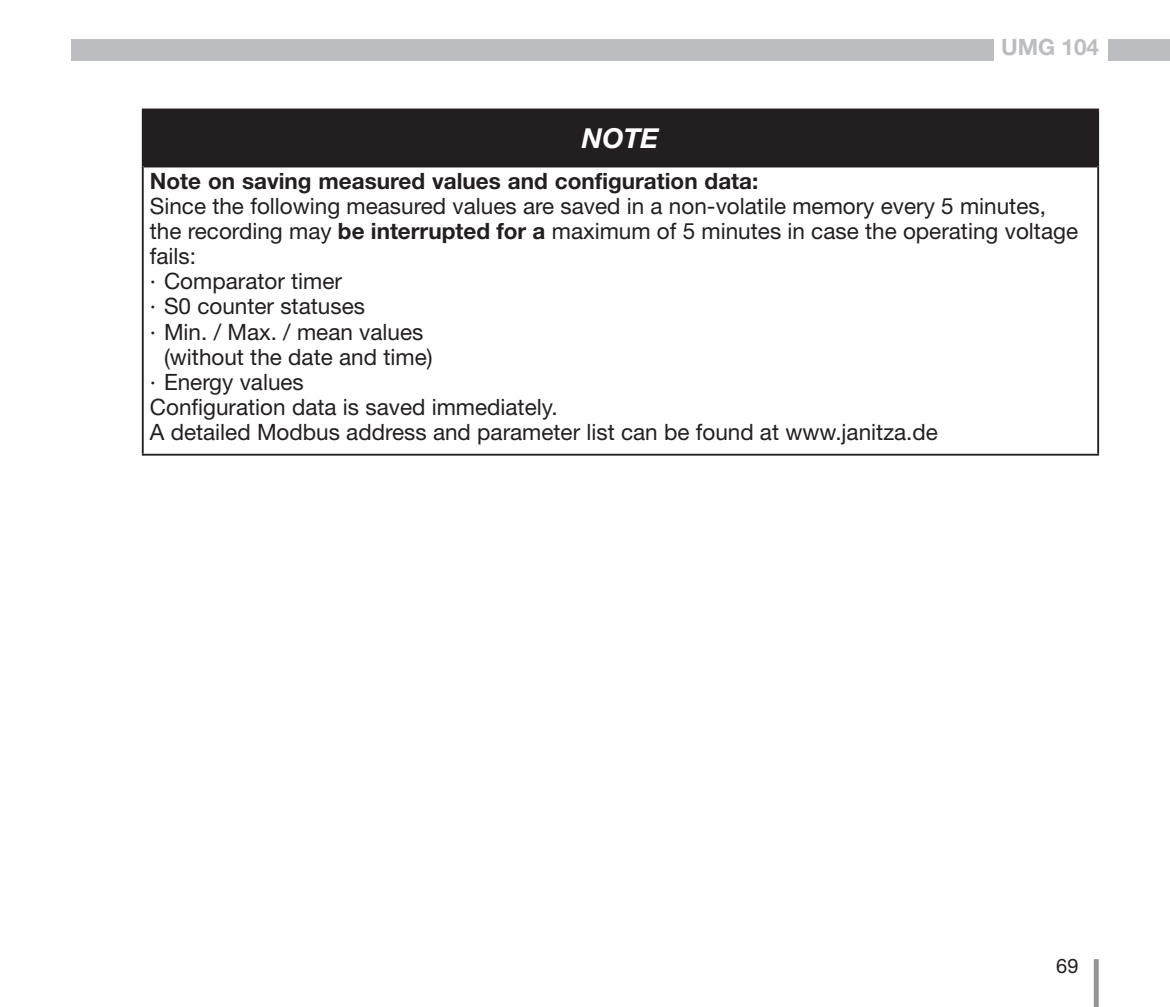
<style>
.page{position:relative;width:1170px;height:1007px;background:#fff}
.page>*{position:absolute;margin:0;border:0;box-sizing:border-box;transform-origin:0 0}
._18_12pt_Signalwort{font:italic 700 27.5px "Helvetica Neue LT Pro";color:#fff}
._18_10pt_Linksbuendi{font:22.5px/25px "Helvetica Neue LT Pro";color:#231f20}
._8_Blocksatz-Text{font:700 22.5px "Helvetica Neue LT Pro";color:#231f20}
.t1{font:700 22.5px "Helvetica Neue LT Pro";color:#bcbdc0}
.t2{font:20px "Helvetica Neue LT Pro";color:#231f20}
.s1{font-weight:700}
</style>
<div class="page">
<div style="left:1093px;top:958px;width:5px;height:48px;background:#939598"></div>
<div style="left:1107px;top:39px;width:62px;height:21px;background:#bcbdc0"></div>
<div style="left:71px;top:39px;width:922px;height:21px;background:#bcbdc0"></div>
<div style="left:143px;top:109px;width:955px;height:57px;background:#231f20"></div>
<hr style="left:142px;top:166px;width:2px;height:287px;background:#231f20">
<hr style="left:1097px;top:166px;width:1px;height:287px;background:#231f20">
<hr style="left:142px;top:453px;width:956px;height:2px;background:#231f20">
<hr style="left:142px;top:108px;width:956px;height:2px;background:#231f20">
<hr style="left:142px;top:110px;width:2px;height:56px;background:#231f20">
<hr style="left:144px;top:165px;width:953px;height:2px;background:#231f20">
<p class="t1" style="left:1001px;top:33px;width:99px">UMG 104</p>
<p class="_18_12pt_Signalwort" style="left:582px;top:121px;width:78px">NOTE</p>
<p class="_8_Blocksatz-Text" style="left:150px;top:167px;width:610px">Note on saving measured values and configuration data:</p>
<p class="_18_10pt_Linksbuendi" style="left:150px;top:193px;width:929px">Since the following measured values are saved in a non-volatile memory every 5 minutes, the recording may <span class="s1">be interrupted for a</span> maximum of 5 minutes in case the operating voltage fails:</p>
<p class="_18_10pt_Linksbuendi" style="left:150px;top:268px;width:194px">· Comparator timer</p>
<p class="_18_10pt_Linksbuendi" style="left:150px;top:293px;width:217px">· S0 counter statuses</p>
<p class="_18_10pt_Linksbuendi" style="left:164px;top:318px;width:270px;text-indent:-14px">· Min. / Max. / mean values (without the date and time)</p>
<p class="_18_10pt_Linksbuendi" style="left:150px;top:368px;width:155px">· Energy values</p>
<p class="_18_10pt_Linksbuendi" style="left:150px;top:393px;width:409px">Configuration data is saved immediately.</p>
<p class="_18_10pt_Linksbuendi" style="left:150px;top:418px;width:789px">A detailed Modbus address and parameter list can be found at www.janitza.de</p>
<p class="t2" style="left:1056px;top:953px;width:24px">69</p>
</div>
